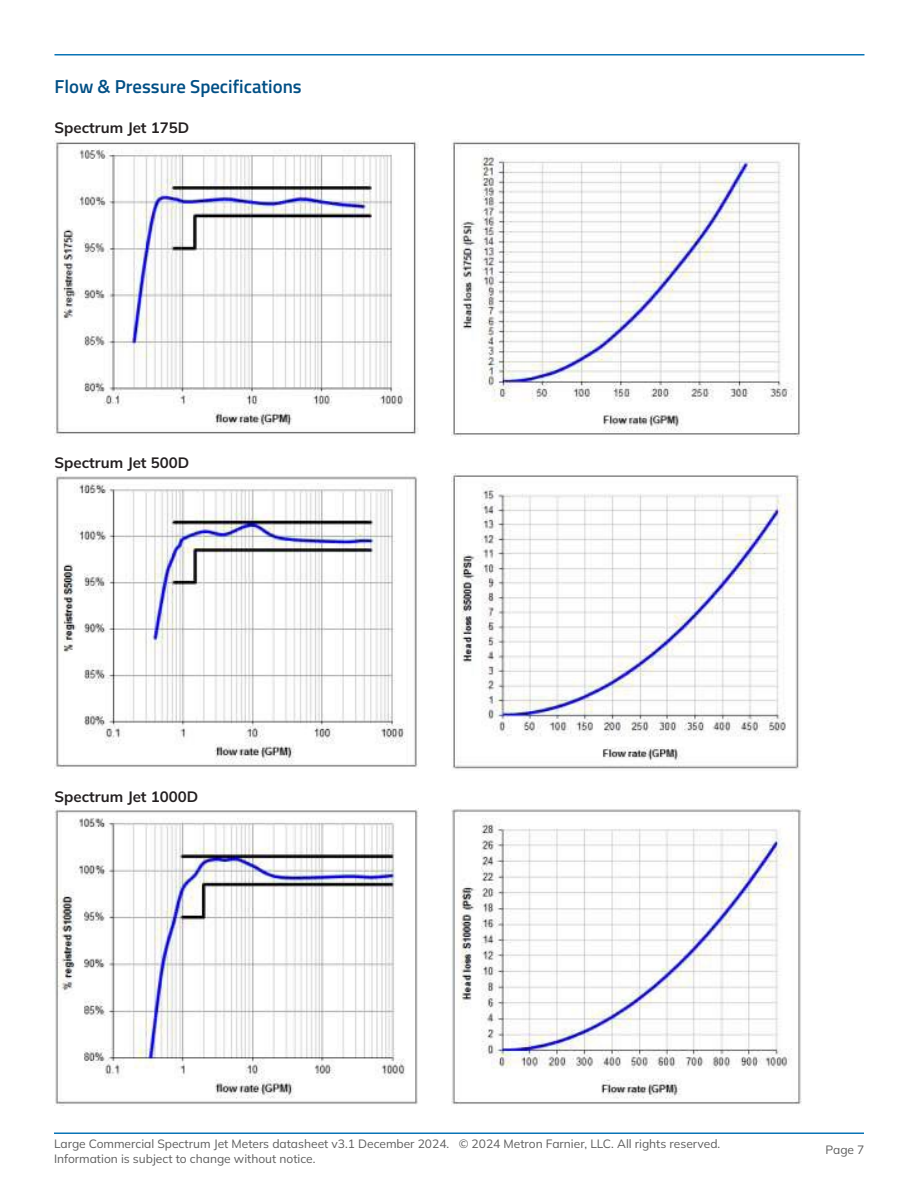
<style>
.page{position:relative;width:918px;height:1188px;background:#fff}
.page>*{position:absolute;margin:0;border:0;box-sizing:border-box;transform-origin:0 0}
.Metron_Header_3_blue{font:600 18.75px "Titillium Web";color:#004f85}
.Metron_Body_9pt{font:700 15px "Mulish";color:#231f20}
.t1{font:12px/15px "Mulish";color:#5e5e5e}
</style>
<div class="page">
<hr style="left:54px;top:1132px;width:810px;height:2px;background:#0974b7">
<hr style="left:54px;top:54px;width:810px;height:2px;background:#0974b7">
<img style="left:55px;top:140px;width:363px;height:295px">
<img style="left:55px;top:476px;width:363px;height:293px">
<img style="left:55px;top:809px;width:363px;height:296px">
<img style="left:452px;top:139px;width:349px;height:297px">
<img style="left:452px;top:474px;width:349px;height:295px">
<img style="left:452px;top:809px;width:349px;height:296px">
<p class="Metron_Header_3_blue" style="left:54px;top:73px;width:249px">Flow &amp; Pressure Specifications</p>
<p class="Metron_Body_9pt" style="left:54px;top:117px;width:136px">Spectrum Jet 175D</p>
<p class="Metron_Body_9pt" style="left:54px;top:452px;width:136px">Spectrum Jet 500D</p>
<p class="Metron_Body_9pt" style="left:54px;top:787px;width:145px">Spectrum Jet 1000D</p>
<p class="t1" style="left:54px;top:1135px;width:668px">Large Commercial Spectrum Jet Meters datasheet v3.1 December 2024. © 2024 Metron Farnier, LLC. All rights reserved.<br>Information is subject to change without notice.</p>
<p class="t1" style="left:826px;top:1141px;width:40px">Page 7</p>
</div>
